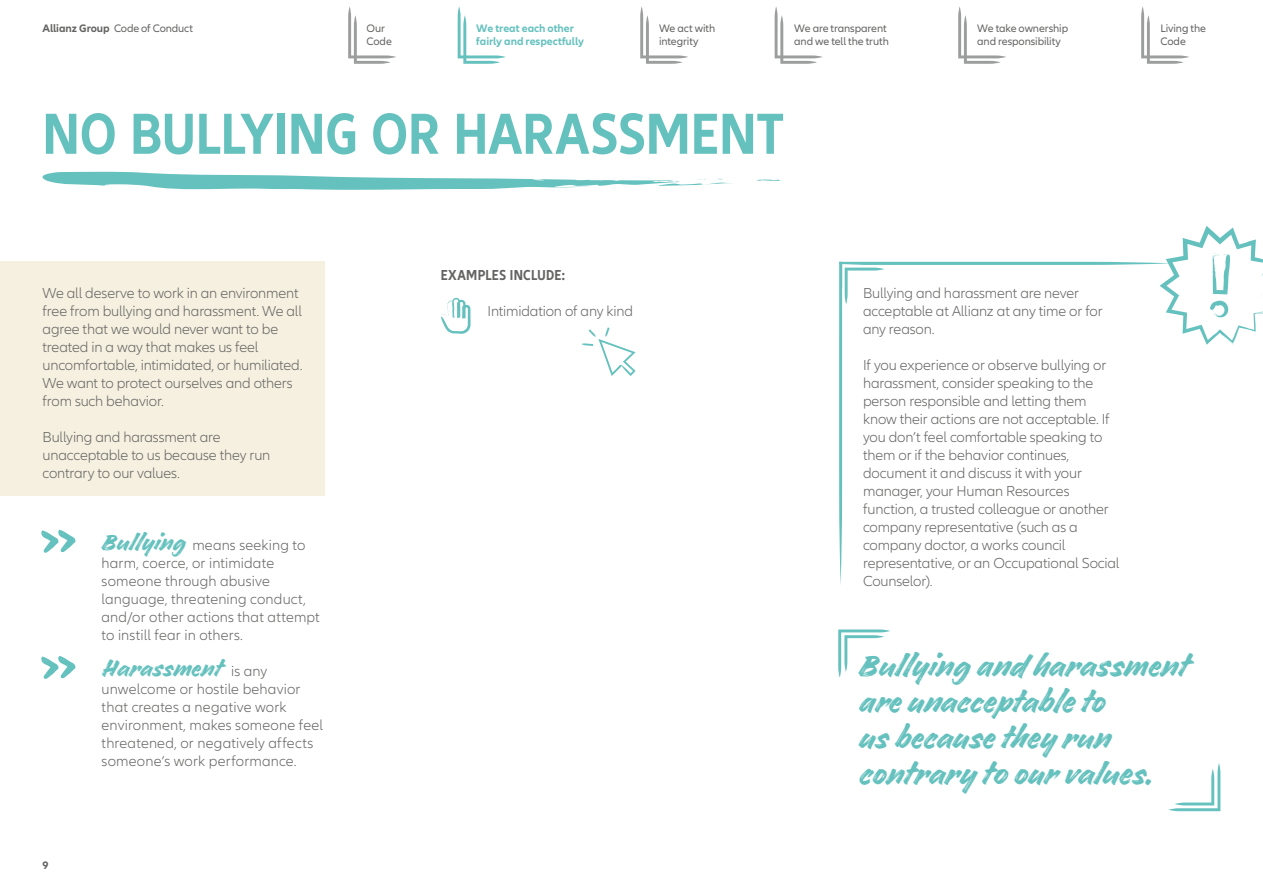
<style>
.page{position:relative;width:1263px;height:893px;background:#fff}
.page>*{position:absolute;margin:0;border:0;box-sizing:border-box;transform-origin:0 0}
.t1{font:72px "Carosello";color:#65c1be}
.t2{font:700 condensed 60px "Allianz Neo";letter-spacing:.005em;color:#65c1be}
.t3{font:36px/36px "Handelson Two";letter-spacing:.01em;color:#65c1be}
.t4{font:27px "Handelson Two";letter-spacing:.015em;color:#65c1be}
.t5{font:300 15px/18px "Allianz Neo";letter-spacing:-.01em;color:#636362}
.t6{font:300 15px/18px "Allianz Neo";letter-spacing:.01em;color:#636362}
.t7{font:700 condensed 15px "Allianz Neo";letter-spacing:.02em;color:#636362}
.t8{font:11.25px/13.5px "Allianz Neo";letter-spacing:-.01em;color:#636362}
.t9{font:700 11.25px/13.5px "Allianz Neo";letter-spacing:-.005em;color:#65c1be}
.t10{font:700 11.25px "Allianz Neo";color:#636362}
.s1{font-weight:700}
.s2{font-family:"Handelson Two";font-weight:400;font-size:27px;color:#65c1be}
.s3{font-family:"Allianz Neo";font-weight:300;font-size:15px;color:#636362}
</style>
<div class="page">
<svg style="left:640px;top:6px;width:48px;height:58px"></svg>
<svg style="left:458px;top:6px;width:48px;height:58px"></svg>
<svg style="left:348px;top:6px;width:48px;height:58px"></svg>
<svg style="left:958px;top:6px;width:48px;height:58px"></svg>
<svg style="left:1141px;top:6px;width:48px;height:58px"></svg>
<svg style="left:775px;top:6px;width:48px;height:58px"></svg>
<div style="left:0;top:262px;width:324px;height:234px;background:#f5f0df"></div>
<svg style="left:756px;top:180px;width:27px;height:1px"></svg>
<svg style="left:42px;top:172px;width:689px;height:18px"></svg>
<svg style="left:838px;top:629px;width:52px;height:49px"></svg>
<svg style="left:1168px;top:763px;width:52px;height:48px"></svg>
<svg style="left:441px;top:298px;width:29px;height:36px"></svg>
<svg style="left:582px;top:327px;width:54px;height:49px"></svg>
<svg style="left:839px;top:226px;width:424px;height:359px"></svg>
<p class="t8" style="left:43px;top:22px;width:152px"><span class="s1">Allianz Group</span> Code of Conduct</p>
<p class="t8" style="left:366px;top:22px;width:27px">Our<br>Code</p>
<p class="t8" style="left:977px;top:22px;width:92px">We take ownership and responsibility</p>
<p class="t8" style="left:1160px;top:22px;width:47px">Living the<br>Code</p>
<p class="t9" style="left:476px;top:22px;width:109px">We treat each other fairly and respectfully</p>
<p class="t8" style="left:659px;top:22px;width:58px">We act with integrity</p>
<p class="t8" style="left:794px;top:22px;width:96px">We are transparent and we tell the truth</p>
<h2 class="t2" style="left:43px;top:99px;width:743px">NO BULLYING OR HARASSMENT</h2>
<p class="t5" style="left:43px;top:284px;width:262px">We all deserve to work in an environment free from bullying and harassment. We all agree that we would never want to be treated in a way that makes us feel uncomfortable, intimidated, or humiliated.<br>We want to protect ourselves and others from such behavior.</p>
<p class="t5" style="left:43px;top:428px;width:229px">Bullying and harassment are unacceptable to us because they run contrary to our values.</p>
<h1 class="t1" style="left:43px;top:502px;width:32px">»</h1>
<h1 class="t1" style="left:43px;top:629px;width:32px">»</h1>
<p class="t6" style="left:102px;top:536px;width:220px"><span class="s2">Bullying</span> means seeking to harm, coerce, or intimidate someone through abusive language, threatening conduct, and/or other actions that attempt to instill fear in others.</p>
<h3 class="t4" style="left:102px;top:653px;width:167px">Harassment <span class="s3">is any</span></h3>
<p class="t6" style="left:102px;top:680px;width:223px">unwelcome or hostile behavior that creates a negative work environment, makes someone feel threatened, or negatively affects someone’s work performance.</p>
<p class="t10" style="left:43px;top:858px;width:8px">9</p>
<p class="t7" style="left:441px;top:266px;width:126px">EXAMPLES INCLUDE:</p>
<p class="t5" style="left:488px;top:302px;width:147px">Intimidation of any kind</p>
<p class="t5" style="left:863px;top:284px;width:241px">Bullying and harassment are never acceptable at Allianz at any time or for any reason.</p>
<p class="t5" style="left:863px;top:356px;width:258px">If you experience or observe bullying or harassment, consider speaking to the person responsible and letting them know their actions are not acceptable. If you don’t feel comfortable speaking to them or if the behavior continues, document it and discuss it with your manager, your Human Resources function, a trusted colleague or another company representative (such as a company doctor, a works council representative, or an Occupational Social Counselor).</p>
<h3 class="t3" style="left:858px;top:647px;width:330px">Bullying and harassment are unacceptable to<br>us because they run contrary to our values.</h3>
</div>
